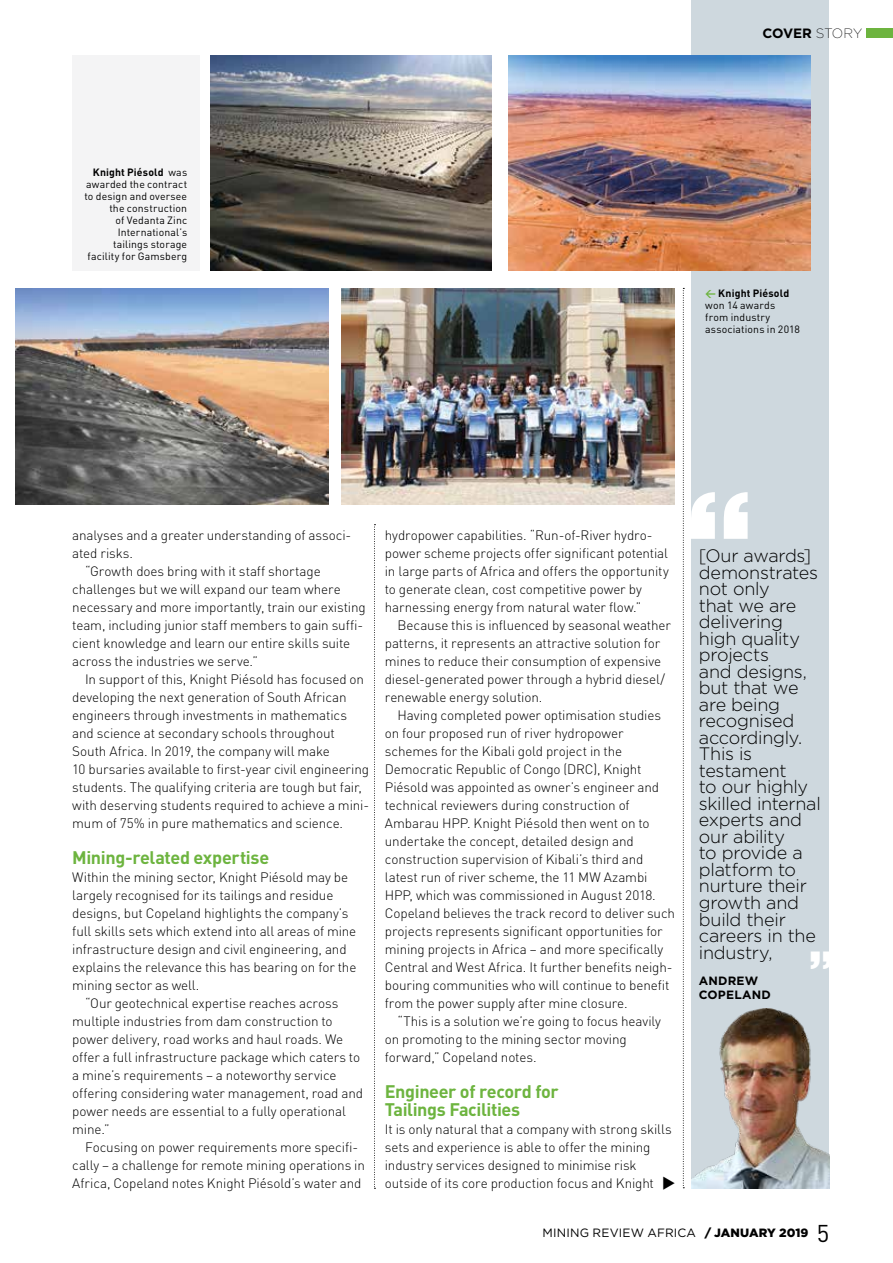
<style>
.page{position:relative;width:893px;height:1263px;background:#fff}
.page>*{position:absolute;margin:0;border:0;box-sizing:border-box;transform-origin:0 0}
.t1{font:700 138.45px "Lucida Std";color:#fff;scale:.89 1}
.t2{font:700 51.9px "Lucida Std";color:#fff;scale:.89 1}
.t3{font:300 18px/16.5px "Gotham";letter-spacing:-.015em;color:#000}
.t4{font:700 18px/18px "DIN";letter-spacing:-.02em;color:#6db43f}
.t5{font:300 13.5px/18px "DIN";letter-spacing:-.01em;color:#000}
.t6{font:700 13.5px "Gotham";letter-spacing:-.02em;color:#000}
.t7{font:12px "Gotham";letter-spacing:.015em;color:#000}
.t8{font:700 12px/13.5px "Gotham";letter-spacing:.015em;color:#000}
.t9{font:10.5px/12px "DIN";letter-spacing:.015em;color:#000}
.s1{font-weight:700}
.s2{font-weight:200}
.s3{font-weight:700;color:#6db43f}
.s4{font-weight:900}
.s5{font-family:"DIN";font-size:24px}
</style>
<div class="page">
<div style="left:691px;top:0;width:138px;height:1188px;background:#ced8de"></div>
<div style="left:866px;top:29px;width:27px;height:9px;background:#6db43f"></div>
<img style="left:691px;top:1008px;width:139px;height:180px">
<img style="left:342px;top:288px;width:332px;height:216px">
<img style="left:508px;top:55px;width:302px;height:215px">
<img style="left:15px;top:288px;width:313px;height:216px">
<img style="left:210px;top:55px;width:281px;height:216px">
<div style="left:72px;top:55px;width:128px;height:216px;background:#f4f4f5"></div>
<svg style="left:374px;top:524px;width:1px;height:665px"></svg>
<svg style="left:683px;top:288px;width:1px;height:900px"></svg>
<p class="t9" style="left:84px;top:166px;width:104px;text-align:right"><span class="s1">Knight Piésold</span> was awarded the contract to design and oversee the construction<br>of Vedanta Zinc<br>International’s tailings storage facility for Gamsberg</p>
<p class="t6" style="left:763px;top:24px;width:101px">COVER <span class="s2">STORY</span></p>
<p class="t9" style="left:705px;top:287px;width:96px"><span class="s3">&lt;</span> <span class="s1">Knight Piésold </span>won 14 awards from industry associations in 2018</p>
<p class="t5" style="left:72px;top:526px;width:281px">analyses and a greater understanding of associ-</p>
<p class="t5" style="left:72px;top:544px;width:62px">ated risks.</p>
<p class="t5" style="left:85px;top:562px;width:237px">“Growth does bring with it staff shortage</p>
<p class="t5" style="left:72px;top:580px;width:270px">challenges but we will expand our team where</p>
<p class="t5" style="left:72px;top:598px;width:295px">necessary and more importantly, train our existing</p>
<p class="t5" style="left:72px;top:616px;width:292px">team, including junior staff members to gain suffi-</p>
<p class="t5" style="left:72px;top:634px;width:279px">cient knowledge and learn our entire skills suite</p>
<p class="t5" style="left:72px;top:652px;width:187px">across the industries we serve.”</p>
<p class="t5" style="left:85px;top:670px;width:281px">In support of this, Knight Piésold has focused on</p>
<p class="t5" style="left:72px;top:688px;width:276px">developing the next generation of South African</p>
<p class="t5" style="left:72px;top:706px;width:276px">engineers through investments in mathematics</p>
<p class="t5" style="left:72px;top:724px;width:264px">and science at secondary schools throughout</p>
<p class="t5" style="left:72px;top:742px;width:259px">South Africa. In 2019, the company will make</p>
<p class="t5" style="left:72px;top:760px;width:298px">10 bursaries available to first-year civil engineering</p>
<p class="t5" style="left:72px;top:778px;width:291px">students. The qualifying criteria are tough but fair,</p>
<p class="t5" style="left:72px;top:796px;width:298px">with deserving students required to achieve a mini-</p>
<p class="t5" style="left:72px;top:814px;width:272px">mum of 75% in pure mathematics and science.</p>
<h3 class="t4" style="left:72px;top:848px;width:198px">Mining-related expertise</h3>
<p class="t5" style="left:72px;top:868px;width:286px">Within the mining sector, Knight Piésold may be largely recognised for its tailings and residue designs, but Copeland highlights the company’s full skills sets which extend into all areas of mine infrastructure design and civil engineering, and explains the relevance this has bearing on for the mining sector as well.</p>
<p class="t5" style="left:72px;top:994px;width:292px;text-indent:13px">“Our geotechnical expertise reaches across multiple industries from dam construction to power delivery, road works and haul roads. We offer a full infrastructure package which caters to a mine’s requirements – a noteworthy service offering considering water management, road and power needs are essential to a fully operational mine.”</p>
<p class="t5" style="left:72px;top:1138px;width:294px;text-align:center">Focusing on power requirements more specifi&shy;cally – a challenge for remote mining operations in<br>Africa, Copeland notes Knight Piésold’s water and</p>
<p class="t5" style="left:385px;top:526px;width:285px">hydropower capabilities. “Run-of-River hydro&shy;power scheme projects offer significant potential in large parts of Africa and offers the opportunity to generate clean, cost competitive power by harnessing energy from natural water flow.”</p>
<p class="t5" style="left:385px;top:616px;width:288px;text-indent:13px">Because this is influenced by seasonal weather patterns, it represents an attractive solution for mines to reduce their consumption of expensive diesel-generated power through a hybrid diesel/ renewable energy solution.</p>
<p class="t5" style="left:385px;top:706px;width:292px;text-indent:13px">Having completed power optimisation studies on four proposed run of river hydropower schemes for the Kibali gold project in the Democratic Republic of Congo (DRC), Knight Piésold was appointed as owner’s engineer and technical reviewers during construction of Ambarau HPP. Knight Piésold then went on to undertake the concept, detailed design and construction supervision of Kibali’s third and latest run of river scheme, the 11 MW Azambi HPP, which was commissioned in August 2018.<br>Copeland believes the track record to deliver such projects represents significant opportunities for mining projects in Africa – and more specifically Central and West Africa. It further benefits neigh&shy;bouring communities who will continue to benefit from the power supply after mine closure.</p>
<p class="t5" style="left:385px;top:1012px;width:278px;text-indent:13px">“This is a solution we’re going to focus heavily on promoting to the mining sector moving forward,” Copeland notes.</p>
<h3 class="t4" style="left:385px;top:1082px;width:175px">Engineer of record for<br>Tailings Facilities</h3>
<p class="t5" style="left:385px;top:1120px;width:289px">It is only natural that a company with strong skills sets and experience is able to offer the mining industry services designed to minimise risk outside of its core production focus and Knight</p>
<h1 class="t1" style="left:686px;top:465px;width:75px">“</h1>
<p class="t3" style="left:699px;top:547px;width:123px">[Our awards] demonstrates not only<br>that we are delivering high quality projects<br>and designs, but that we are being recognised accordingly.<br>This is testament<br>to our highly skilled internal experts and our ability<br>to provide a platform to nurture their growth and build their careers in the industry,</p>
<p class="t8" style="left:699px;top:974px;width:73px">ANDREW<br>COPELAND</p>
<h2 class="t2" style="left:834px;top:979px;width:29px;rotate:-180deg">“</h2>
<p class="t7" style="left:543px;top:1225px;width:288px">MINING REVIEW AFRICA <span class="s4">/ JANUARY 2019</span> <span class="s5">5</span></p>
</div>
